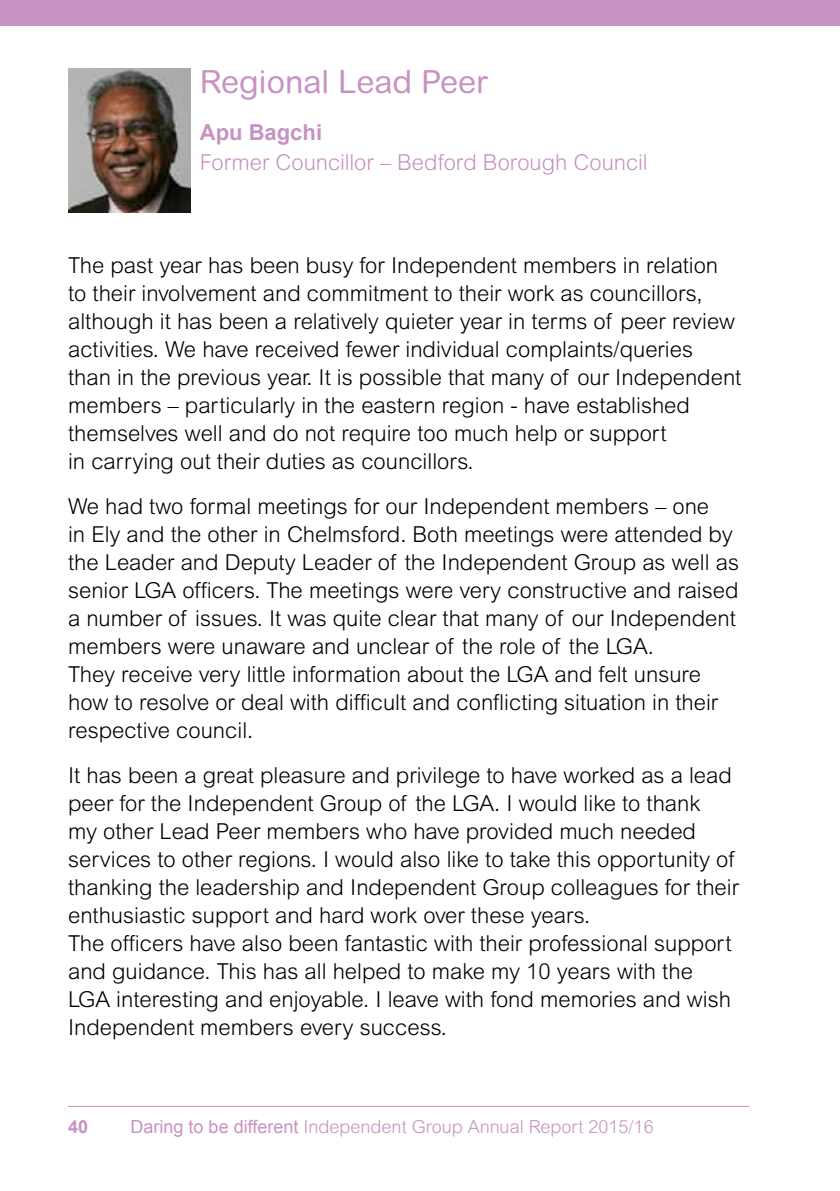
<style>
.page{position:relative;width:840px;height:1191px;background:#fff}
.page>*{position:absolute;margin:0;border:0;box-sizing:border-box;transform-origin:0 0}
.t1{font:32px "Arial Rounded MT";color:#c693c2}
.t2{font:300 22px/28px "Arial MT Std";color:#000}
.t3{font:300 22px "Arial MT Std";color:#c693c2}
.t4{font:700 22px "Arial";color:#c693c2}
.t5{font:300 18px "Arial MT Std";color:#c693c2}
.t6{font:700 18px "Arial";color:#c693c2}
.s1{font-family:"Arial";font-weight:400}
</style>
<div class="page">
<hr style="left:68px;top:1106px;width:680px;height:1px;background:#c693c2">
<div style="left:0;top:0;width:839px;height:26px;background:#c693c2"></div>
<img style="left:68px;top:68px;width:122px;height:145px">
<h1 class="t1" style="left:200px;top:63px;width:289px">Regional Lead Peer</h1>
<p class="t4" style="left:200px;top:118px;width:124px">Apu Bagchi</p>
<p class="t3" style="left:200px;top:150px;width:449px">Former Councillor – Bedford Borough Council</p>
<p class="t2" style="left:68px;top:251px;width:674px">The past year has been busy for Independent members in relation to their involvement and commitment to their work as councillors, although it has been a relatively quieter year in terms of peer review activities. We have received fewer individual complaints/queries than in the previous year. It is possible that many of our Independent members – particularly in the eastern region - have established themselves well and do not require too much help or support<br>in carrying out their duties as councillors.</p>
<p class="t2" style="left:68px;top:492px;width:672px">We had two formal meetings for our Independent members – one<br>in Ely and the other in Chelmsford. Both meetings were attended by the Leader and Deputy Leader of the Independent Group as well as senior LGA officers. The meetings were very constructive and raised a number of issues. It was quite clear that many of our Independent members were unaware and unclear of the role of the LGA.<br>They receive very little information about the LGA and felt unsure how to resolve or deal with difficult and conflicting situation in their respective council.</p>
<p class="t2" style="left:68px;top:761px;width:672px">It has been a great pleasure and privilege to have worked as a lead peer for the Independent Group of the LGA. I would like to thank<br>my other Lead Peer members who have provided much needed services to other regions. I would also like to take this opportunity of thanking the leadership and Independent Group colleagues for their enthusiastic support and hard work over these years.<br>The officers have also been fantastic with their professional support and guidance. This has all helped to make my 10 years with the LGA interesting and enjoyable. I leave with fond memories and wish Independent members every success.</p>
<p class="t6" style="left:68px;top:1115px;width:22px">40</p>
<p class="t5" style="left:130px;top:1116px;width:524px"><span class="s1">Daring to be different</span> Independent Group Annual Report 2015/16</p>
</div>
